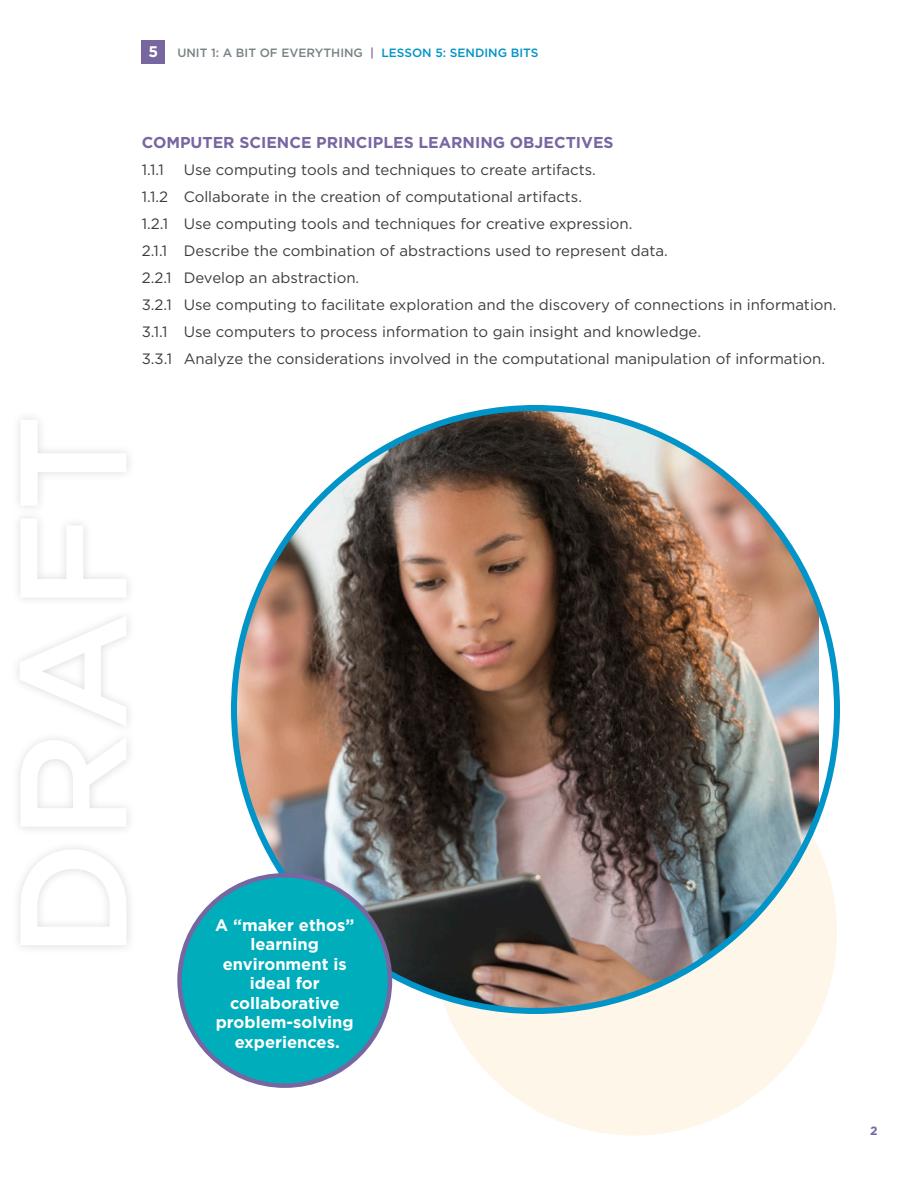
<style>
.page{position:relative;width:918px;height:1188px;background:#fff}
.page>*{position:absolute;margin:0;border:0;box-sizing:border-box;transform-origin:0 0}
.t1{font:500 151.5px "Gotham";color:#fff}
.body_text{font:700 16.5px/19.5px "Gotham";color:#fff;text-align:center}
.body_text-2{font:700 15.75px "Gotham";color:#7866a1}
.t2{font:700 15.3px "Gotham";color:#fff}
.objectives_body{font:15px "Gotham";color:#3c3c3c}
.t3{font:500 12px "Gotham";color:#788284}
.t4{font:700 12px "Gotham";color:#7866a1}
.s1{color:#7866a1}
.s2{color:#0094c9}
</style>
<div class="page">
<div style="left:142px;top:40px;width:23px;height:24px;background:#7866a1"></div>
<div style="left:430px;top:729px;width:407px;height:407px;background:#fef6e8;border-radius:50%"></div>
<img style="left:234px;top:408px;width:585px;height:603px">
<div style="left:180px;top:875px;width:210px;height:211px;background:#00adbb;border-radius:50%"></div>
<div style="left:10px;top:410px;width:126px;height:545px;background:#5d6770;opacity:.75"></div>
<p class="t2" style="left:149px;top:43px;width:11px">5</p>
<p class="t3" style="left:177px;top:46px;width:363px">UNIT 1: A BIT OF EVERYTHING <span class="s1">|</span> <span class="s2">LESSON 5: SENDING BITS</span></p>
<p class="body_text-2" style="left:142px;top:134px;width:473px">COMPUTER SCIENCE PRINCIPLES LEARNING OBJECTIVES</p>
<p class="objectives_body" style="left:142px;top:162px;width:23px">1.1.1</p>
<p class="objectives_body" style="left:184px;top:162px;width:414px">Use computing tools and techniques to create artifacts.</p>
<p class="objectives_body" style="left:142px;top:189px;width:442px">1.1.2 Collaborate in the creation of computational artifacts.</p>
<p class="objectives_body" style="left:142px;top:216px;width:492px">1.2.1 Use computing tools and techniques for creative expression.</p>
<p class="objectives_body" style="left:142px;top:243px;width:528px">2.1.1 Describe the combination of abstractions used to represent data.</p>
<p class="objectives_body" style="left:142px;top:270px;width:219px">2.2.1 Develop an abstraction.</p>
<p class="objectives_body" style="left:142px;top:297px;width:696px">3.2.1 Use computing to facilitate exploration and the discovery of connections in information.</p>
<p class="objectives_body" style="left:142px;top:324px;width:561px">3.1.1 Use computers to process information to gain insight and knowledge.</p>
<p class="objectives_body" style="left:142px;top:351px;width:685px">3.3.1 Analyze the considerations involved in the computational manipulation of information.</p>
<h1 class="t1" style="left:-13px;top:959px;width:547px;rotate:-90deg">DRAFT</h1>
<p class="body_text" style="left:215px;top:915px;width:141px">A “maker ethos” learning environment is ideal for collaborative problem-solving</p>
<p class="body_text" style="left:235px;top:1032px;width:107px">experiences.</p>
<p class="t4" style="left:870px;top:1124px;width:9px">2</p>
</div>
